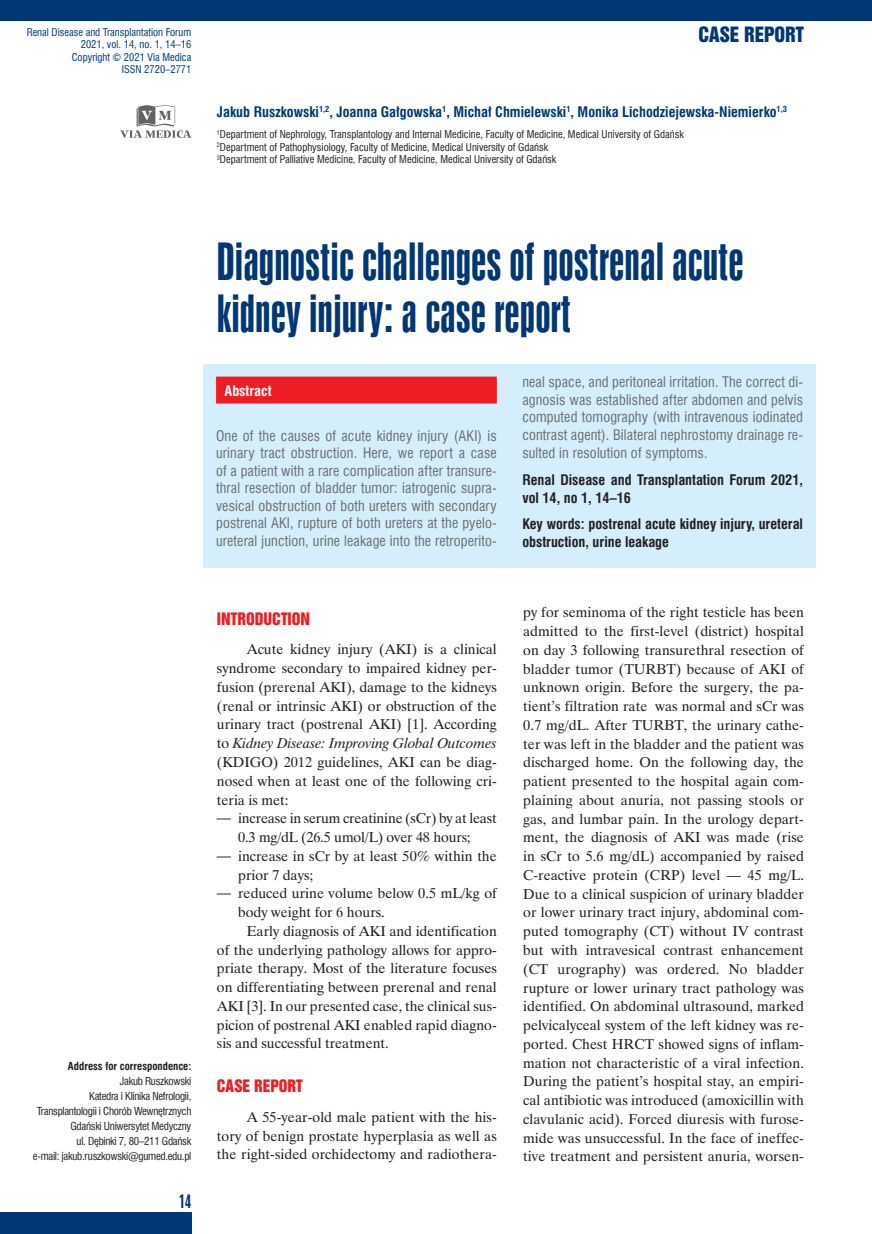
<style>
.page{position:relative;width:872px;height:1234px;background:#fff}
.page>*{position:absolute;margin:0;border:0;box-sizing:border-box;transform-origin:0 0}
._00_Tytuł_główny{font:48px/52.5px "Swis 924 EU";color:#013775}
.t1{font:19.35px "Swis 921 EU";color:#013775}
.t2{font:18px "Swis 924 EU";color:#013775}
._35_Śródtytuł_I{font:15.75px "Swis 921 EU";color:#ee1d23}
._30_Tekst{font:14.25px/18.8px "Time Ibis EE";color:#231f20;text-align:justify}
._15_Streszczenie_ang{font:14.25px/17.5px "Swis 721 Cn EU";letter-spacing:.01em;color:#6c6d70;text-align:justify}
._15_Key_words{font:700 14.25px/17.5px "Swis 721 Cn EU";color:#231f20}
._05_Autorzy{font:700 14.25px "Swis 721 Cn EU";color:#013775}
._15_Streszczenie_ang-2{font:700 14.25px "Swis 721 Cn EU";color:#fff}
._20_Adres_koresponde{font:10.8px/15px "Swis 721 Cn EU";letter-spacing:-.025em;color:#231f20;text-align:right}
._20_Adres_koresponde-2{font:700 10.8px "Swis 721 Cn EU";color:#231f20}
._10_Kliniki{font:10.5px/12.6px "Swis 721 Cn EU";color:#231f20}
.t3{font:10.5px/12.6px "Swis 721 Cn EU";color:#013775;text-align:right}
.s1{font-style:italic}
.s2{font-family:"Swis 721 Cn EU"}
</style>
<div class="page">
<div style="left:0;top:1212px;width:191px;height:21px;background:#013775"></div>
<div style="left:0;top:0;width:872px;height:21px;background:#013775"></div>
<svg style="left:120px;top:105px;width:71px;height:33px"></svg>
<div style="left:203px;top:364px;width:613px;height:203px;background:#d4effb"></div>
<div style="left:216px;top:376px;width:281px;height:27px;background:#ee1d23"></div>
<p class="t3" style="left:27px;top:25px;width:166px">Renal Disease and Transplantation Forum<br>2021, vol. 14, no. 1, 14–16</p>
<p class="t3" style="left:72px;top:51px;width:121px">Copyright © 2021 Via Medica</p>
<p class="t3" style="left:122px;top:63px;width:71px">ISSN 2720–2771</p>
<h2 class="t1" style="left:698px;top:22px;width:107px">CASE REPORT</h2>
<p class="_05_Autorzy" style="left:217px;top:103px;width:571px">Jakub Ruszkowski<sup>1,2</sup>, Joanna Gałgowska<sup>1</sup>, Michał Chmielewski<sup>1</sup>, Monika Lichodziejewska-Niemierko<sup>1,3</sup></p>
<p class="_10_Kliniki" style="left:217px;top:128px;width:468px"><sup>1</sup>Department of Nephrology, Transplantology and Internal Medicine, Faculty of Medicine, Medical University of Gdańsk<br><sup>2</sup>Department of Pathophysiology, Faculty of Medicine, Medical University of Gdańsk<br><sup>3</sup>Department of Palliative Medicine, Faculty of Medicine, Medical University of Gdańsk</p>
<p class="_20_Adres_koresponde-2" style="left:68px;top:1058px;width:125px">Address for correspondence:</p>
<p class="_20_Adres_koresponde" style="left:33px;top:1072px;width:160px">Jakub Ruszkowski<br>Katedra i Klinika Nefrologii,<br>Transplantologii i Chorób Wewnętrznych<br>Gdański Uniwersytet Medyczny<br>ul. Dębinki 7, 80–211 Gdańsk<br>e-mail: jakub.ruszkowski@gumed.edu.pl</p>
<p class="t2" style="left:179px;top:1190px;width:14px">14</p>
<p class="_00_Tytuł_główny" style="left:217px;top:235px;width:528px">Diagnostic challenges of postrenal acute kidney injury: a case report</p>
<p class="_15_Streszczenie_ang-2" style="left:225px;top:382px;width:48px">Abstract</p>
<p class="_15_Streszczenie_ang" style="left:216px;top:426px;width:282px">One of the causes of acute kidney injury (AKI) is urinary tract obstruction. Here, we report a case of a patient with a rare complication after transure&shy;thral resection of bladder tumor: iatrogenic supra&shy;vesical obstruction of both ureters with secondary postrenal AKI, rupture of both ureters at the pyelo&shy;ureteral junction, urine leakage into the retroperito-</p>
<p class="_35_Śródtytuł_I" style="left:217px;top:608px;width:95px">INTRODUCTION</p>
<p class="_30_Tekst" style="left:217px;top:640px;width:281px;text-indent:30px">Acute kidney injury (AKI) is a clinical syndrome secondary to impaired kidney per&shy;fusion (prerenal AKI), damage to the kidneys (renal or intrinsic AKI) or obstruction of the urinary tract (postrenal AKI) [1]. According to <span class="s1">Kidney Disease: Improving Global Outcomes </span>(KDIGO) 2012 guidelines, AKI can be diag&shy;nosed when at least one of the following cri&shy;teria is met:</p>
<p class="_30_Tekst" style="left:217px;top:808px;width:281px;text-align:center"><span class="s2">—</span> increase in serum creatinine (sCr) by at least<br>0.3 mg/dL (26.5 umol/L) over 48 hours;</p>
<p class="_30_Tekst" style="left:238px;top:846px;width:260px;text-indent:-21px"><span class="s2">—</span> increase in sCr by at least 50% within the prior 7 days;</p>
<p class="_30_Tekst" style="left:238px;top:883px;width:260px;text-indent:-21px"><span class="s2">—</span> reduced urine volume below 0.5 mL/kg of body weight for 6 hours.</p>
<p class="_30_Tekst" style="left:217px;top:921px;width:281px;text-indent:30px">Early diagnosis of AKI and identification of the underlying pathology allows for appro&shy;priate therapy. Most of the literature focuses on differentiating between prerenal and renal AKI [3]. In our presented case, the clinical sus&shy;picion of postrenal AKI enabled rapid diagno&shy;sis and successful treatment.</p>
<p class="_35_Śródtytuł_I" style="left:217px;top:1075px;width:87px">CASE REPORT</p>
<p class="_30_Tekst" style="left:217px;top:1106px;width:281px;text-indent:30px">A 55-year-old male patient with the his&shy;tory of benign prostate hyperplasia as well as the right-sided orchidectomy and radiothera-</p>
<p class="_15_Streszczenie_ang" style="left:522px;top:373px;width:282px">neal space, and peritoneal irritation. The correct di&shy;agnosis was established after abdomen and pelvis computed tomography (with intravenous iodinated contrast agent). Bilateral nephrostomy drainage re&shy;sulted in resolution of symptoms.</p>
<p class="_15_Key_words" style="left:522px;top:472px;width:282px">Renal Disease and Transplantation Forum 2021, vol 14, no 1, 14–16</p>
<p class="_15_Key_words" style="left:522px;top:515px;width:282px">Key words: postrenal acute kidney injury, ureteral obstruction, urine leakage</p>
<p class="_30_Tekst" style="left:523px;top:602px;width:282px">py for seminoma of the right testicle has been admitted to the first-level (district) hospital on day 3 following transurethral resection of bladder tumor (TURBT) because of AKI of unknown origin. Before the surgery, the pa&shy;tient’s filtration rate was normal and sCr was 0.7 mg/dL. After TURBT, the urinary cathe&shy;ter was left in the bladder and the patient was discharged home. On the following day, the patient presented to the hospital again com&shy;plaining about anuria, not passing stools or gas, and lumbar pain. In the urology depart&shy;ment, the diagnosis of AKI was made (rise in sCr to 5.6 mg/dL) accompanied by raised C-reactive protein (CRP) level — 45 mg/L.<br>Due to a clinical suspicion of urinary bladder or lower urinary tract injury, abdominal com&shy;puted tomography (CT) without IV contrast but with intravesical contrast enhancement (CT urography) was ordered. No bladder rupture or lower urinary tract pathology was identified. On abdominal ultrasound, marked pelvicalyceal system of the left kidney was re&shy;ported. Chest HRCT showed signs of inflam&shy;mation not characteristic of a viral infection.<br>During the patient’s hospital stay, an empiri&shy;cal antibiotic was introduced (amoxicillin with clavulanic acid). Forced diuresis with furose&shy;mide was unsuccessful. In the face of ineffec&shy;tive treatment and persistent anuria, worsen-</p>
</div>
